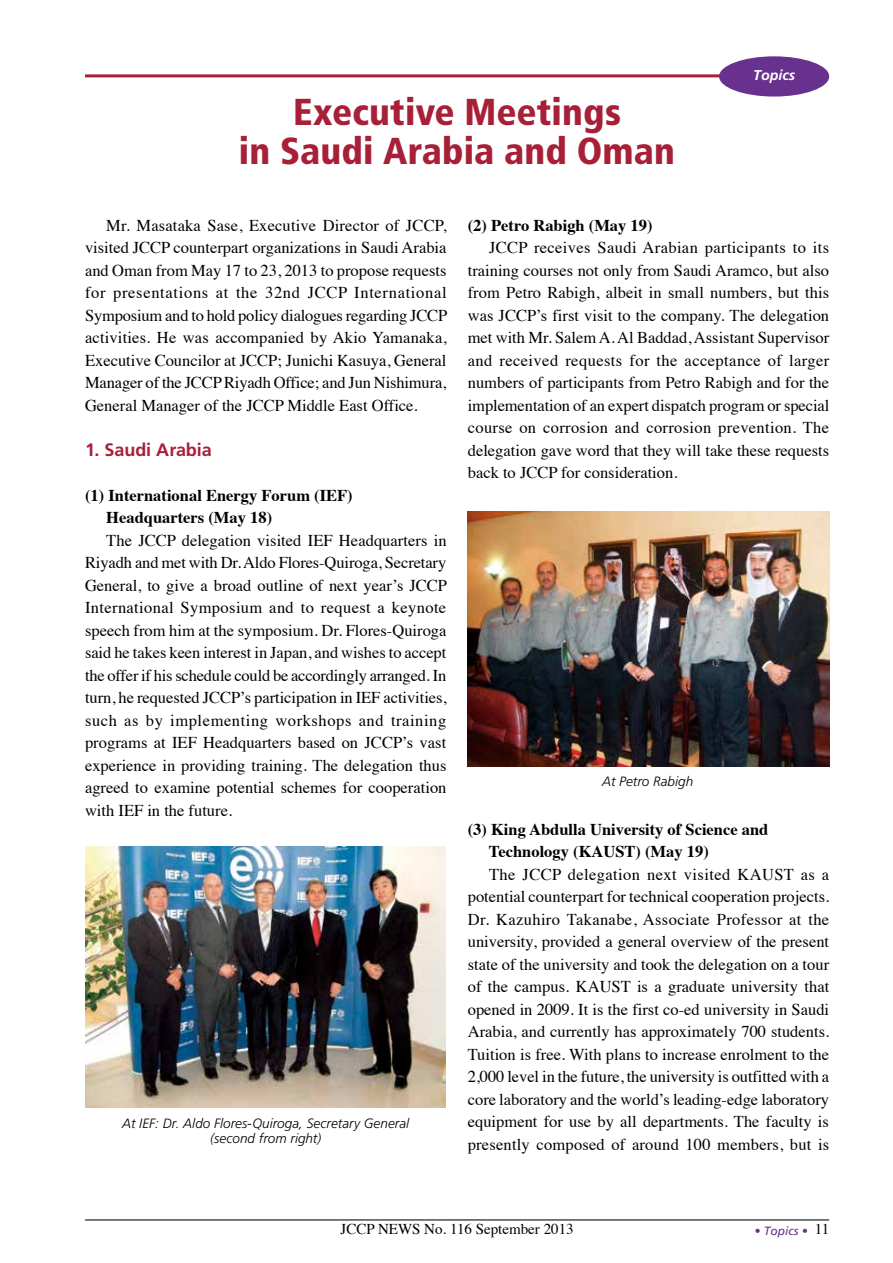
<style>
.page{position:relative;width:893px;height:1263px;background:#fff}
.page>*{position:absolute;margin:0;border:0;box-sizing:border-box;transform-origin:0 0}
.t1{font:900 condensed 37.5px/39px "Frutiger";letter-spacing:.005em;color:#a72038;text-align:center}
.t2{font:700 18px "Frutiger";letter-spacing:-.005em;color:#a72038}
.t3{font:16.5px/22.5px "Times";color:#000;text-align:justify}
.t4{font:700 16.5px/22.5px "Times";color:#000}
.t5{font:15px "Times";color:#000}
.t6{font:italic 700 14.25px "Frutiger";color:#fff}
.t7{font:italic 300 13.5px/15px "Frutiger";letter-spacing:.005em;color:#000;text-align:center}
.t8{font:italic 12px "Frutiger";color:#69318e}
.s1{font-family:"Times";font-style:normal;font-size:15px;color:#000}
</style>
<div class="page">
<hr style="left:85px;top:1219px;width:744px;height:1px;background:#000">
<hr style="left:85px;top:74px;width:740px;height:3px;background:#a72038">
<img style="left:85px;top:846px;width:360px;height:262px">
<img style="left:468px;top:511px;width:361px;height:255px">
<div style="left:719px;top:56px;width:110px;height:41px;background:#69318e;border-radius:50%"></div>
<h1 class="t1" style="left:239px;top:93px;width:438px">Executive Meetings<br>in Saudi Arabia and Oman</h1>
<p class="t6" style="left:753px;top:67px;width:43px">Topics</p>
<p class="t3" style="left:85px;top:212px;width:364px;text-indent:21px">Mr. Masataka Sase, Executive Director of JCCP, visited JCCP counterpart organizations in Saudi Arabia and Oman from May 17 to 23, 2013 to propose requests for presentations at the 32nd JCCP International Symposium and to hold policy dialogues regarding JCCP activities. He was accompanied by Akio Yamanaka, Executive Councilor at JCCP; Junichi Kasuya, General Manager of the JCCP Riyadh Office; and Jun Nishimura, General Manager of the JCCP Middle East Office.</p>
<p class="t2" style="left:85px;top:439px;width:128px">1. Saudi Arabia</p>
<p class="t4" style="left:106px;top:482px;width:248px;text-indent:-21px">(1) International Energy Forum (IEF)<br>Headquarters (May 18)</p>
<p class="t3" style="left:85px;top:527px;width:364px;text-indent:21px">The JCCP delegation visited IEF Headquarters in Riyadh and met with Dr. Aldo Flores-Quiroga, Secretary General, to give a broad outline of next year’s JCCP International Symposium and to request a keynote speech from him at the symposium. Dr. Flores-Quiroga said he takes keen interest in Japan, and wishes to accept the offer if his schedule could be accordingly arranged. In turn, he requested JCCP’s participation in IEF activities, such as by implementing workshops and training programs at IEF Headquarters based on JCCP’s vast experience in providing training. The delegation thus agreed to examine potential schemes for cooperation with IEF in the future.</p>
<p class="t7" style="left:122px;top:1116px;width:288px">At IEF: Dr. Aldo Flores-Quiroga, Secretary General (second from right)</p>
<p class="t4" style="left:468px;top:212px;width:186px">(2) Petro Rabigh (May 19)</p>
<p class="t3" style="left:468px;top:235px;width:363px;text-indent:21px">JCCP receives Saudi Arabian participants to its training courses not only from Saudi Aramco, but also from Petro Rabigh, albeit in small numbers, but this was JCCP’s first visit to the company. The delegation met with Mr. Salem A. Al Baddad, Assistant Supervisor and received requests for the acceptance of larger numbers of participants from Petro Rabigh and for the implementation of an expert dispatch program or special course on corrosion and corrosion prevention. The delegation gave word that they will take these requests back to JCCP for consideration.</p>
<p class="t7" style="left:602px;top:774px;width:92px">At Petro Rabigh</p>
<p class="t4" style="left:489px;top:816px;width:281px;text-indent:-21px">(3) King Abdulla University of Science and<br>Technology (KAUST) (May 19)</p>
<p class="t3" style="left:468px;top:861px;width:363px;text-indent:21px">The JCCP delegation next visited KAUST as a potential counterpart for technical cooperation projects.<br>Dr. Kazuhiro Takanabe, Associate Professor at the university, provided a general overview of the present state of the university and took the delegation on a tour of the campus. KAUST is a graduate university that opened in 2009. It is the first co-ed university in Saudi Arabia, and currently has approximately 700 students.<br>Tuition is free. With plans to increase enrolment to the 2,000 level in the future, the university is outfitted with a core laboratory and the world’s leading-edge laboratory equipment for use by all departments. The faculty is presently composed of around 100 members, but is</p>
<p class="t5" style="left:341px;top:1215px;width:235px">JCCP NEWS No. 116 September 2013</p>
<p class="t8" style="left:755px;top:1224px;width:76px">• Topics • <span class="s1">11</span></p>
</div>
